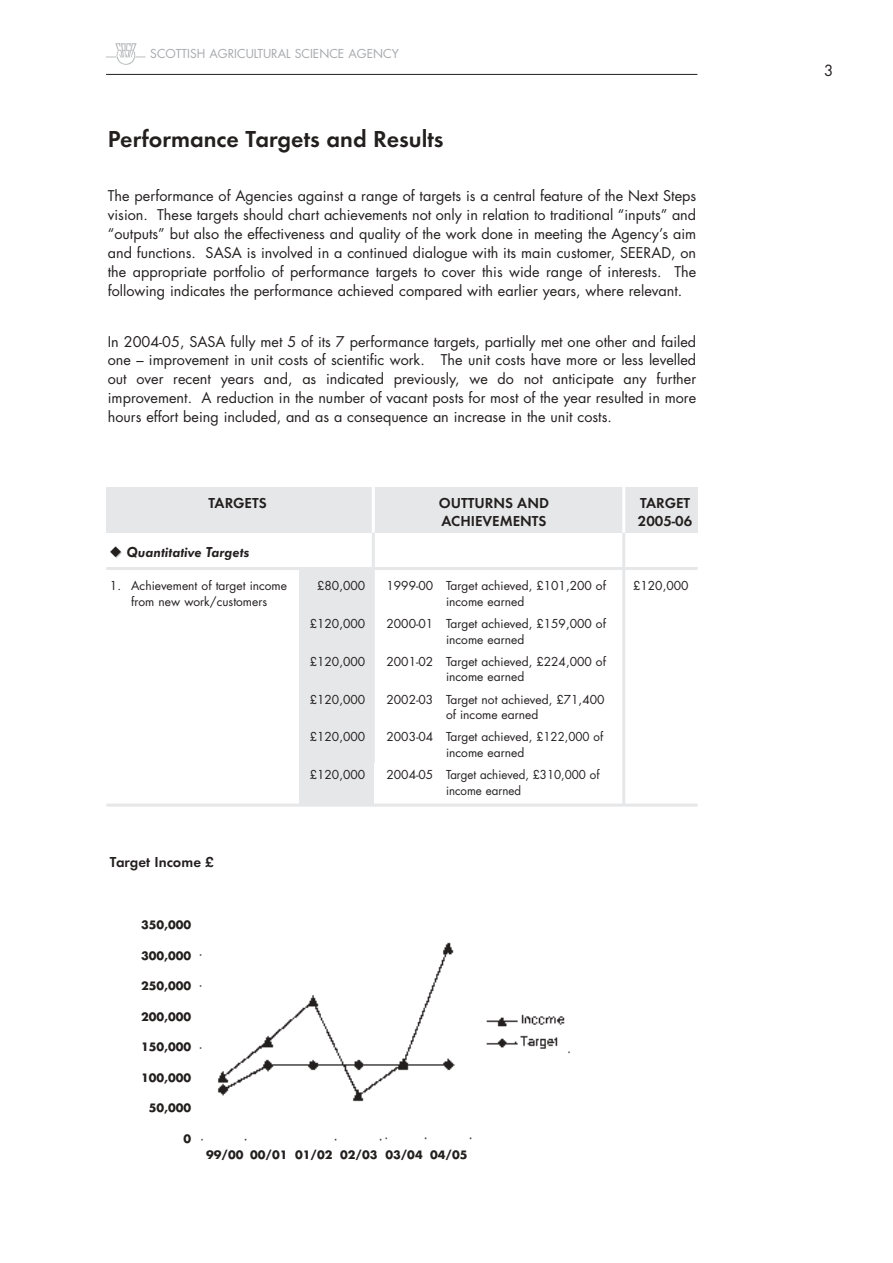
<style>
.page{position:relative;width:893px;height:1263px;background:#fff}
.page>*{position:absolute;margin:0;border:0;box-sizing:border-box;transform-origin:0 0}
.t1{font:600 24px "Futura";color:#231f1f}
.t2{font:600 15px "Futura";color:#231f1f}
.t3{font:italic 600 15px "Futura";color:#231f1f}
.t4{font:15px "Futura";color:#231f1f}
.t5{font:14.4px/18.9px "Futura";color:#231f1f;text-align:justify}
.t6{font:12px/15.8px "Futura";color:#231f1f}
.t7{font:12px "Futura";color:#a7a9ac}
.t8{font:700 11.25px "Futura";color:#231f1f}
.s1{color:#ccc}
</style>
<div class="page">
<div style="left:299px;top:570px;width:75px;height:234px;background:#e6e7e8"></div>
<div style="left:106px;top:487px;width:591px;height:46px;background:#e6e7e8"></div>
<hr style="left:106px;top:74px;width:591px;height:1px;background:#231f1f">
<svg style="left:106px;top:43px;width:39px;height:22px"></svg>
<hr style="left:106px;top:804px;width:591px;height:3px;background:#e6e7e8">
<hr style="left:106px;top:567px;width:591px;height:3px;background:#e6e7e8">
<hr style="left:372px;top:492px;width:3px;height:271px;background:#e6e7e8">
<hr style="left:622px;top:491px;width:3px;height:314px;background:#e6e7e8">
<hr style="left:372px;top:486px;width:3px;height:47px;background:#fff">
<hr style="left:622px;top:486px;width:3px;height:47px;background:#fff">
<img style="left:199px;top:942px;width:371px;height:199px">
<p class="t7" style="left:150px;top:48px;width:250px">SCOTTISH AGRICULTURAL SCIENCE AGENCY</p>
<h1 class="t1" style="left:108px;top:128px;width:337px">Performance Targets and Results</h1>
<p class="t5" style="left:108px;top:188px;width:590px">The performance of Agencies against a range of targets is a central feature of the Next Steps vision. These targets should chart achievements not only in relation to traditional “inputs” and “outputs” but also the effectiveness and quality of the work done in meeting the Agency’s aim and functions. SASA is involved in a continued dialogue with its main customer, SEERAD, on the appropriate portfolio of performance targets to cover this wide range of interests. The following indicates the performance achieved compared with earlier years, where relevant.</p>
<p class="t5" style="left:108px;top:333px;width:590px">In 2004-05, SASA fully met 5 of its 7 performance targets, partially met one other and failed one – improvement in unit costs of scientific work. The unit costs have more or less levelled out over recent years and, as indicated previously, we do not anticipate any further improvement. A reduction in the number of vacant posts for most of the year resulted in more hours effort being included, and as a consequence an increase in the unit costs.</p>
<p class="t2" style="left:208px;top:496px;width:60px">TARGETS</p>
<p class="t2" style="left:439px;top:496px;width:112px">OUTTURNS AND</p>
<p class="t2" style="left:640px;top:496px;width:52px">TARGET</p>
<p class="t2" style="left:441px;top:514px;width:106px">ACHIEVEMENTS</p>
<p class="t2" style="left:638px;top:514px;width:56px">2005-06</p>
<p class="t3" style="left:111px;top:546px;width:140px"><span class="s1">◆</span> Quantitative Targets</p>
<p class="t6" style="left:110px;top:579px;width:178px">1. Achievement of target income</p>
<p class="t6" style="left:317px;top:579px;width:50px">£80,000</p>
<p class="t6" style="left:386px;top:579px;width:221px">1999-00 Target achieved, £101,200 of</p>
<p class="t6" style="left:633px;top:579px;width:57px">£120,000</p>
<p class="t6" style="left:131px;top:594px;width:137px">from new work/customers</p>
<p class="t6" style="left:446px;top:594px;width:80px">income earned</p>
<p class="t6" style="left:310px;top:617px;width:57px">£120,000</p>
<p class="t6" style="left:446px;top:617px;width:161px;text-indent:-60px">2000-01 Target achieved, £159,000 of income earned</p>
<p class="t6" style="left:310px;top:654px;width:57px">£120,000</p>
<p class="t6" style="left:446px;top:654px;width:161px;text-indent:-60px">2001-02 Target achieved, £224,000 of income earned</p>
<p class="t6" style="left:310px;top:692px;width:57px">£120,000</p>
<p class="t6" style="left:386px;top:692px;width:219px;text-align:center">2002-03 Target not achieved, £71,400 of income earned</p>
<p class="t6" style="left:310px;top:730px;width:57px">£120,000</p>
<p class="t6" style="left:446px;top:730px;width:159px;text-indent:-60px">2003-04 Target achieved, £122,000 of income earned</p>
<p class="t6" style="left:310px;top:768px;width:57px">£120,000</p>
<p class="t6" style="left:446px;top:768px;width:155px;text-indent:-60px">2004-05 Target achieved, £310,000 of income earned</p>
<p class="t2" style="left:110px;top:856px;width:105px">Target Income £</p>
<p class="t8" style="left:141px;top:920px;width:52px">350,000</p>
<p class="t8" style="left:141px;top:950px;width:52px">300,000</p>
<p class="t8" style="left:141px;top:981px;width:52px">250,000</p>
<p class="t8" style="left:141px;top:1011px;width:52px">200,000</p>
<p class="t8" style="left:141px;top:1042px;width:52px">150,000</p>
<p class="t8" style="left:141px;top:1072px;width:52px">100,000</p>
<p class="t8" style="left:149px;top:1103px;width:44px">50,000</p>
<p class="t8" style="left:183px;top:1133px;width:9px">0</p>
<p class="t8" style="left:206px;top:1150px;width:263px">99/00 00/01 01/02 02/03 03/04 04/05</p>
<p class="t4" style="left:824px;top:63px;width:11px">3</p>
</div>
